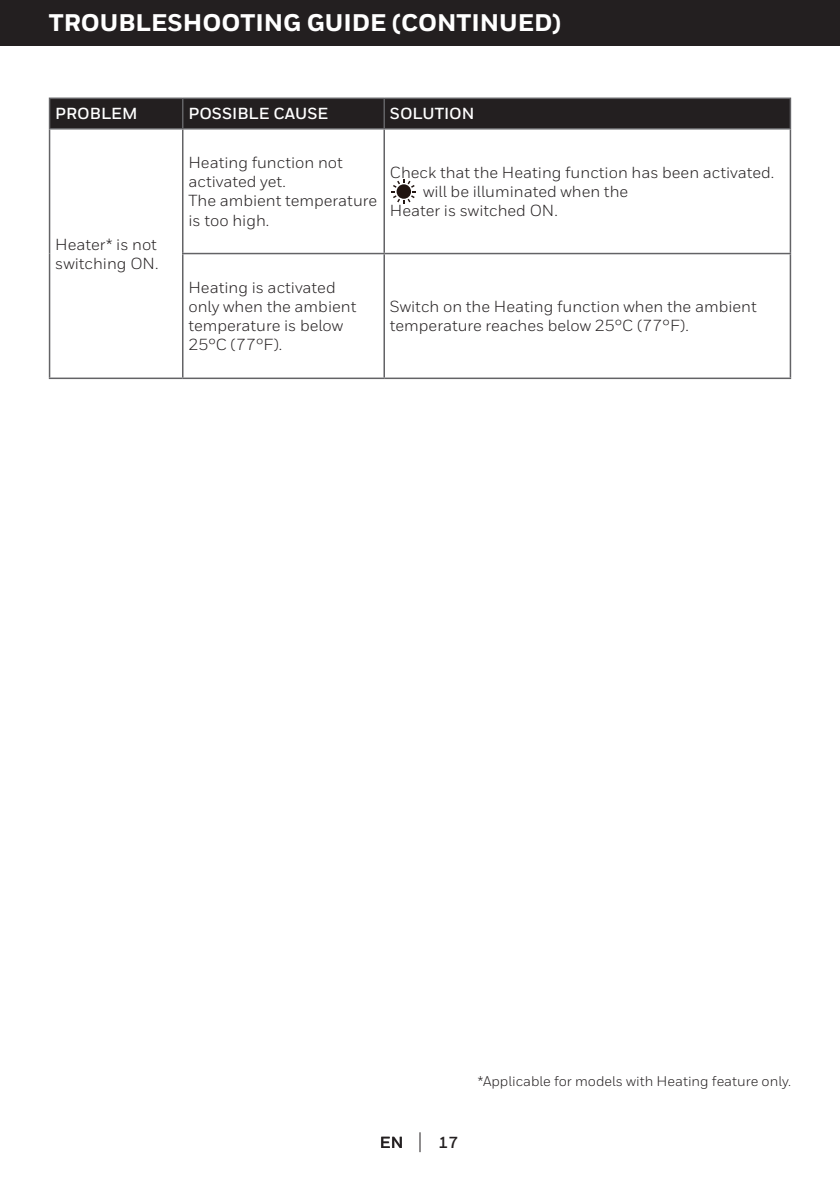
<style>
.page{position:relative;width:840px;height:1191px;background:#fff}
.page>*{position:absolute;margin:0;border:0;box-sizing:border-box;transform-origin:0 0}
.t1{font:800 24px "Honeywell Sans";color:#fff}
.t2{font:16px/19.2px "Honeywell Sans";color:#231f20}
.t3{font:700 16px "Honeywell Sans";color:#fff}
.t4{font:700 16px "Honeywell Sans";color:#231f20}
.t5{font:14px "Honeywell Sans";color:#231f20}
</style>
<div class="page">
<svg style="left:419px;top:1132px;width:1px;height:20px"></svg>
<div style="left:0;top:0;width:839px;height:45px;background:#231f20"></div>
<hr style="left:182px;top:129px;width:1px;height:124px;background:#636366">
<hr style="left:383px;top:129px;width:2px;height:124px;background:#636366">
<hr style="left:182px;top:253px;width:202px;height:1px;background:#636366">
<hr style="left:182px;top:254px;width:1px;height:123px;background:#636366">
<hr style="left:384px;top:253px;width:406px;height:1px;background:#636366">
<hr style="left:383px;top:254px;width:2px;height:123px;background:#636366">
<hr style="left:49px;top:377px;width:134px;height:2px;background:#636366">
<hr style="left:183px;top:377px;width:201px;height:2px;background:#636366">
<hr style="left:384px;top:377px;width:406px;height:2px;background:#636366">
<svg style="left:49px;top:98px;width:741px;height:31px;background:#272324"></svg>
<hr style="left:49px;top:129px;width:1px;height:124px;background:#636366">
<hr style="left:49px;top:253px;width:1px;height:124px;background:#636366">
<hr style="left:789px;top:129px;width:1px;height:124px;background:#636366">
<hr style="left:789px;top:254px;width:1px;height:123px;background:#636366">
<svg style="left:391px;top:179px;width:24px;height:25px"></svg>
<p class="t1" style="left:49px;top:8px;width:513px">TROUBLESHOOTING GUIDE (CONTINUED)</p>
<p class="t3" style="left:55px;top:104px;width:84px">PROBLEM</p>
<p class="t3" style="left:188px;top:104px;width:141px">POSSIBLE CAUSE</p>
<p class="t3" style="left:389px;top:104px;width:86px">SOLUTION</p>
<p class="t2" style="left:55px;top:234px;width:103px">Heater* is not</p>
<p class="t2" style="left:55px;top:254px;width:105px">switching ON.</p>
<p class="t2" style="left:188px;top:153px;width:156px">Heating function not activated yet.</p>
<p class="t2" style="left:188px;top:191px;width:190px">The ambient temperature is too high.</p>
<p class="t2" style="left:389px;top:162px;width:386px">Check that the Heating function has been activated.</p>
<p class="t2" style="left:389px;top:182px;width:240px;text-indent:33px">will be illuminated when the<br>Heater is switched ON.</p>
<p class="t2" style="left:188px;top:278px;width:169px">Heating is activated only when the ambient temperature is below<br>25°C (77°F).</p>
<p class="t2" style="left:389px;top:297px;width:368px">Switch on the Heating function when the ambient temperature reaches below 25°C (77°F).</p>
<p class="t4" style="left:379px;top:1132px;width:25px">EN</p>
<p class="t4" style="left:438px;top:1132px;width:21px">17</p>
<p class="t5" style="left:477px;top:1072px;width:314px">*Applicable for models with Heating feature only.</p>
</div>
